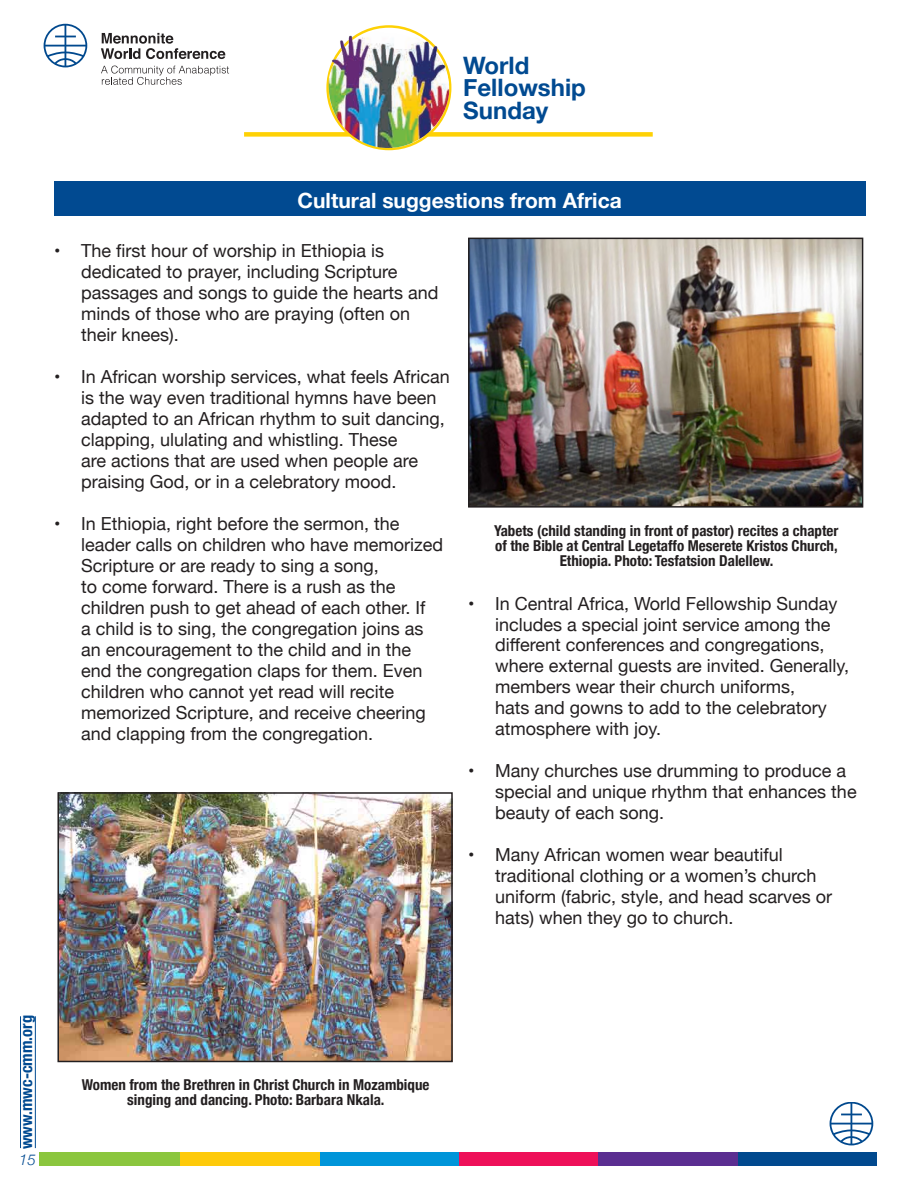
<style>
.page{position:relative;width:918px;height:1188px;background:#fff}
.page>*{position:absolute;margin:0;border:0;box-sizing:border-box;transform-origin:0 0}
.t1{font:700 24px/22.5px "Helvetica Neue";color:#014a91}
.t2{font:700 21px "Helvetica Neue";color:#fff}
.t3{font:18px/21px "Helvetica Neue";color:#231f20}
.t4{font:700 condensed 16.5px "Helvetica Neue";color:#014a91}
.t5{font:700 condensed 15px "Helvetica Neue";color:#231f20}
.t6{font:italic 300 15px "Helvetica Neue";color:#014a91}
</style>
<div class="page">
<div style="left:244px;top:132px;width:409px;height:5px;background:#fed105"></div>
<img style="left:325px;top:28px;width:125px;height:121px">
<div style="left:736px;top:1153px;width:141px;height:13px;background:#01498e"></div>
<div style="left:597px;top:1153px;width:141px;height:13px;background:#5b2e91"></div>
<div style="left:458px;top:1153px;width:140px;height:13px;background:#ee1059"></div>
<div style="left:318px;top:1153px;width:141px;height:13px;background:#0095d9"></div>
<div style="left:179px;top:1153px;width:140px;height:13px;background:#feca0a"></div>
<div style="left:39px;top:1153px;width:141px;height:13px;background:#8bc63e"></div>
<hr style="left:20px;top:1016px;width:1px;height:132px;background:#014a91">
<hr style="left:35px;top:1016px;width:1px;height:132px;background:#014a91">
<svg style="left:101px;top:33px;width:124px;height:26px"></svg>
<svg style="left:101px;top:66px;width:128px;height:19px"></svg>
<svg style="left:44px;top:24px;width:43px;height:43px"></svg>
<div style="left:54px;top:181px;width:811px;height:34px;background:#014a91"></div>
<img style="left:60px;top:795px;width:390px;height:264px">
<div style="left:57px;top:792px;width:396px;height:270px;border:2px solid #231f20"></div>
<svg style="left:830px;top:1102px;width:43px;height:43px"></svg>
<img style="left:471px;top:241px;width:389px;height:264px">
<div style="left:468px;top:238px;width:395px;height:270px;border:2px solid #231f20"></div>
<h1 class="t1" style="left:463px;top:54px;width:124px">World<br>Fellowship<br>Sunday</h1>
<p class="t2" style="left:298px;top:184px;width:326px">Cultural suggestions from Africa</p>
<p class="t3" style="left:81px;top:241px;width:359px;text-indent:-27px">• The first hour of worship in Ethiopia is dedicated to prayer, including Scripture passages and songs to guide the hearts and minds of those who are praying (often on their knees).</p>
<p class="t3" style="left:81px;top:367px;width:370px;text-indent:-27px">• In African worship services, what feels African is the way even traditional hymns have been adapted to an African rhythm to suit dancing, clapping, ululating and whistling. These<br>are actions that are used when people are praising God, or in a celebratory mood.</p>
<p class="t3" style="left:81px;top:514px;width:364px;text-indent:-27px">• In Ethiopia, right before the sermon, the leader calls on children who have memorized Scripture or are ready to sing a song,<br>to come forward. There is a rush as the children push to get ahead of each other. If<br>a child is to sing, the congregation joins as an encouragement to the child and in the end the congregation claps for them. Even children who cannot yet read will recite memorized Scripture, and receive cheering and clapping from the congregation.</p>
<p class="t5" style="left:494px;top:518px;width:346px">Yabets (child standing in front of pastor) recites a chapter</p>
<p class="t5" style="left:495px;top:533px;width:344px">of the Bible at Central Legetaffo Meserete Kristos Church,</p>
<p class="t5" style="left:560px;top:548px;width:215px">Ethiopia. Photo: Tesfatsion Dalellew.</p>
<p class="t3" style="left:495px;top:594px;width:356px;text-indent:-27px">• In Central Africa, World Fellowship Sunday includes a special joint service among the different conferences and congregations, where external guests are invited. Generally, members wear their church uniforms,<br>hats and gowns to add to the celebratory atmosphere with joy.</p>
<p class="t3" style="left:495px;top:762px;width:363px;text-indent:-27px">• Many churches use drumming to produce a special and unique rhythm that enhances the beauty of each song.</p>
<p class="t3" style="left:495px;top:846px;width:339px;text-indent:-27px">• Many African women wear beautiful traditional clothing or a women’s church uniform (fabric, style, and head scarves or hats) when they go to church.</p>
<p class="t4" style="left:12px;top:1149px;width:136px;rotate:-90deg">www.mwc-cmm.org</p>
<p class="t6" style="left:19px;top:1148px;width:18px">15</p>
<p class="t5" style="left:82px;top:1072px;width:349px">Women from the Brethren in Christ Church in Mozambique</p>
<p class="t5" style="left:127px;top:1087px;width:259px">singing and dancing. Photo: Barbara Nkala.</p>
</div>
